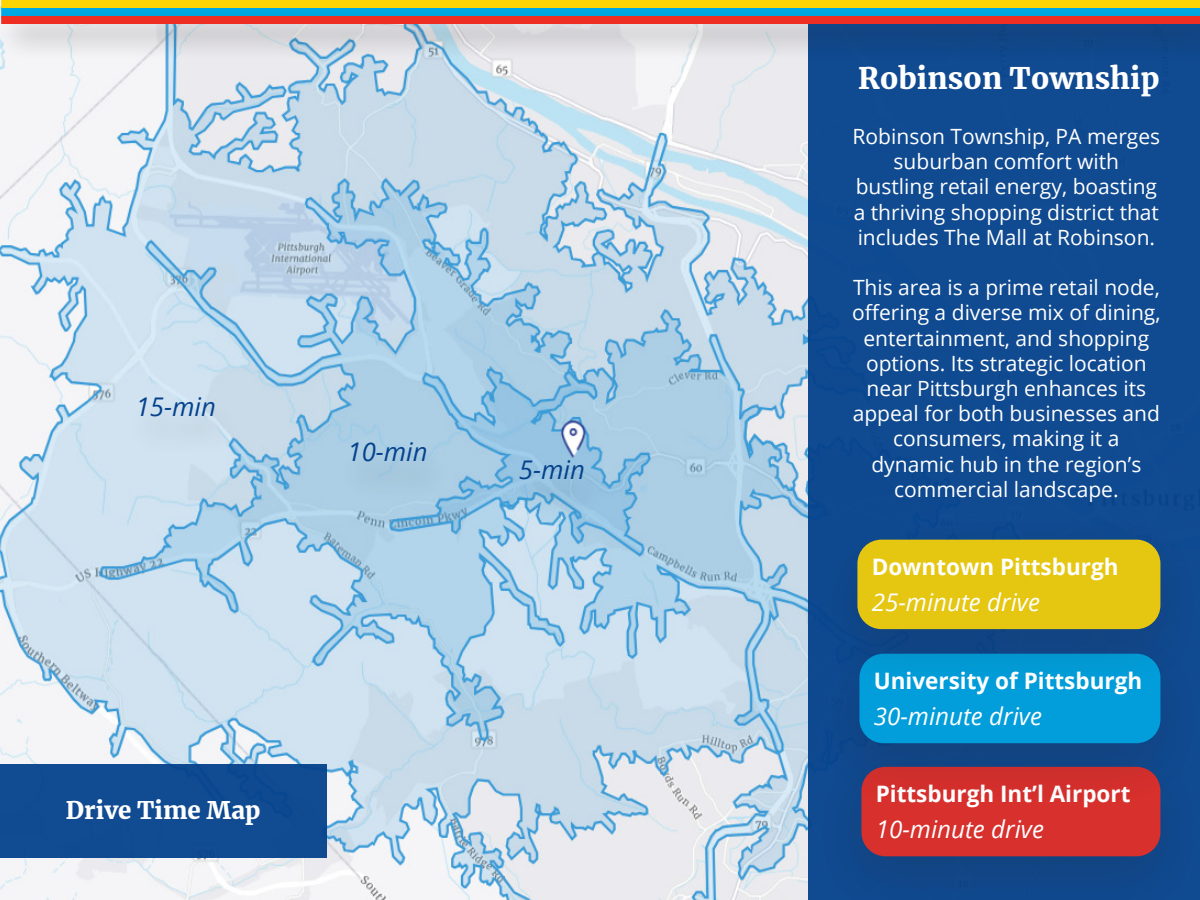
<style>
.page{position:relative;width:1200px;height:900px;background:#fff}
.page>*{position:absolute;margin:0;border:0;box-sizing:border-box;transform-origin:0 0}
.t1{font:900 29.4px "Merriweather";color:#fff}
.t2{font:italic 25.8px "Open Sans";color:#05428c}
.t3{font:italic 24.4px "Open Sans";color:#fff}
.t4{font:900 24px "Merriweather";color:#fff}
.t5{font:700 22.6px "Open Sans";color:#fff}
.t6{font:21px/25.2px "Open Sans";color:#fff}
</style>
<div class="page">
<img style="left:0;top:0;width:809px;height:900px">
<div style="left:809px;top:0;width:391px;height:900px;background:#104a91"></div>
<div style="left:0;top:764px;width:326px;height:94px;background:#114b91"></div>
<div style="left:1px;top:0;width:1199px;height:8px;background:#fed503"></div>
<div style="left:0;top:8px;width:1200px;height:52px;background:#231f20;opacity:.4"></div>
<div style="left:1px;top:16px;width:1199px;height:8px;background:#ee2e22"></div>
<div style="left:504px;top:459px;width:108px;height:64px;background:#231f20;opacity:.25"></div>
<div style="left:336px;top:441px;width:118px;height:64px;background:#aacde3"></div>
<div style="left:124px;top:396px;width:119px;height:63px;background:#cddfed"></div>
<div style="left:810px;top:737px;width:390px;height:163px;background:#10488b"></div>
<div style="left:861px;top:767px;width:299px;height:89px;background:#d7302d;border-radius:24px"></div>
<div style="left:808px;top:624px;width:392px;height:188px;background:#231f20;opacity:.2"></div>
<div style="left:859px;top:654px;width:301px;height:89px;background:#019edb;border-radius:24px"></div>
<div style="left:806px;top:510px;width:394px;height:188px;background:#231f20;opacity:.2"></div>
<div style="left:857px;top:540px;width:303px;height:89px;background:#e5c611;border-radius:24px"></div>
<p class="t2" style="left:136px;top:389px;width:82px">15-min</p>
<p class="t2" style="left:347px;top:434px;width:82px">10-min</p>
<p class="t2" style="left:519px;top:452px;width:67px">5-min</p>
<p class="t4" style="left:66px;top:793px;width:196px">Drive Time Map</p>
<p class="t1" style="left:858px;top:58px;width:303px">Robinson Township</p>
<p class="t6" style="left:853px;top:123px;width:309px;text-align:center">Robinson Township, PA merges suburban comfort with</p>
<p class="t6" style="left:854px;top:174px;width:307px;text-align:justify">bustling retail energy, boasting a thriving shopping district that includes The Mall at Robinson.</p>
<p class="t6" style="left:852px;top:275px;width:310px">This area is a prime retail node, offering a diverse mix of dining,</p>
<p class="t6" style="left:863px;top:325px;width:287px">entertainment, and shopping</p>
<p class="t6" style="left:866px;top:350px;width:282px">options. Its strategic location near Pittsburgh enhances its</p>
<p class="t6" style="left:853px;top:401px;width:309px">appeal for both businesses and</p>
<p class="t6" style="left:893px;top:426px;width:228px">consumers, making it a</p>
<p class="t6" style="left:871px;top:451px;width:271px">dynamic hub in the region’s</p>
<p class="t6" style="left:894px;top:476px;width:226px">commercial landscape.</p>
<p class="t5" style="left:872px;top:551px;width:248px">Downtown Pittsburgh</p>
<p class="t3" style="left:872px;top:586px;width:170px">25-minute drive</p>
<p class="t5" style="left:874px;top:665px;width:270px">University of Pittsburgh</p>
<p class="t3" style="left:874px;top:700px;width:170px">30-minute drive</p>
<p class="t5" style="left:876px;top:778px;width:256px">Pittsburgh Int’l Airport</p>
<p class="t3" style="left:876px;top:813px;width:170px">10-minute drive</p>
</div>
